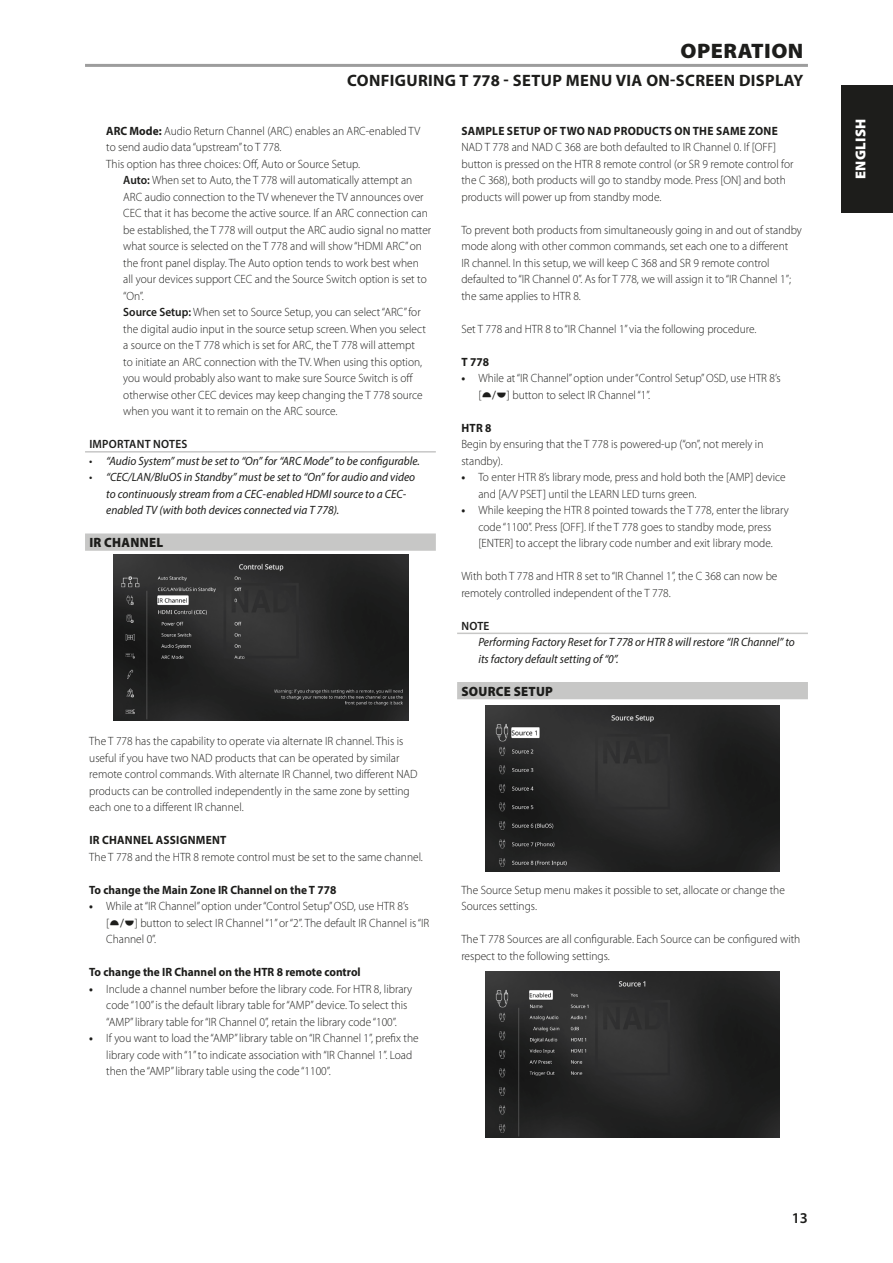
<style>
.page{position:relative;width:893px;height:1263px;background:#fff}
.page>*{position:absolute;margin:0;border:0;box-sizing:border-box;transform-origin:0 0}
.Body_copy_-_header{font:900 21px "Myriad Pro";letter-spacing:.02em;color:#1d1d1b;scale:1.05 1}
.Body_copy_-_header-2{font:700 16.5px "Myriad Pro";letter-spacing:.02em;color:#1d1d1b}
.t1{font:600 15px "Myriad Pro";color:#1d1d1b}
.t2{font:900 14.4px "Myriad Pro";letter-spacing:.02em;color:#fff}
.Body_copy_-_sub-sect{font:900 13.5px "Myriad Pro";letter-spacing:.02em;color:#1d1d1b;scale:.95 1}
.Body_copy_-_normal{font:300 12px/16.5px "Myriad Pro";color:#1d1d1b;scale:.95 1}
.Body_copy_-_indent_1{font:300 12px/16.5px "Myriad Pro";color:#1d1d1b;scale:.95 1}
.Body_copy_-_indent_2{font:300 12px/16.5px "Myriad Pro";color:#1d1d1b;scale:.95 1}
.Body_copy_-_note{font:italic 12px/16.5px "Myriad Pro";color:#1d1d1b;scale:.95 1}
.Body_copy_-_normal-2{font:700 12px "Myriad Pro";color:#1d1d1b;scale:.95 1}
.Body_copy_-_sub-sect-2{font:700 12px "Myriad Pro";letter-spacing:.02em;color:#1d1d1b;scale:.95 1}
.Body_copy_-_note_hea{font:600 12px "Myriad Pro";letter-spacing:.02em;color:#1d1d1b;scale:.95 1}
.s1{font-weight:700}
.s2{font-weight:600}
</style>
<div class="page">
<div style="left:842px;top:85px;width:51px;height:128px;background:#1d1d1b"></div>
<hr style="left:85px;top:451px;width:351px;height:2px;background:#c7c7c6">
<div style="left:85px;top:533px;width:351px;height:18px;background:#c7c7c6"></div>
<hr style="left:457px;top:633px;width:351px;height:1px;background:#c7c7c6">
<div style="left:457px;top:682px;width:351px;height:17px;background:#c7c7c6"></div>
<hr style="left:85px;top:64px;width:723px;height:3px;background:#9d9d9d">
<img style="left:114px;top:555px;width:295px;height:166px">
<img style="left:485px;top:706px;width:295px;height:166px">
<img style="left:485px;top:972px;width:295px;height:165px">
<p class="Body_copy_-_header" style="left:681px;top:37px;width:118px">OPERATION</p>
<p class="Body_copy_-_header-2" style="left:347px;top:70px;width:458px">CONFIGURING T 778 - SETUP MENU VIA ON-SCREEN DISPLAY</p>
<p class="Body_copy_-_indent_1" style="left:106px;top:122px;width:332px"><span class="s1">ARC Mode:</span> Audio Return Channel (ARC) enables an ARC-enabled TV to send audio data “upstream” to T 778.</p>
<p class="Body_copy_-_indent_1" style="left:106px;top:155px;width:269px">This option has three choices: Off, Auto or Source Setup.</p>
<p class="Body_copy_-_indent_2" style="left:123px;top:172px;width:326px"><span class="s2">Auto:</span> When set to Auto, the T 778 will automatically attempt an ARC audio connection to the TV whenever the TV announces over CEC that it has become the active source. If an ARC connection can be established, the T 778 will output the ARC audio signal no matter what source is selected on the T 778 and will show “HDMI ARC” on the front panel display. The Auto option tends to work best when all your devices support CEC and the Source Switch option is set to “On”.</p>
<p class="Body_copy_-_indent_2" style="left:123px;top:304px;width:320px"><span class="s2">Source Setup:</span> When set to Source Setup, you can select “ARC” for the digital audio input in the source setup screen. When you select a source on the T 778 which is set for ARC, the T 778 will attempt to initiate an ARC connection with the TV. When using this option, you would probably also want to make sure Source Switch is off otherwise other CEC devices may keep changing the T 778 source when you want it to remain on the ARC source.</p>
<p class="Body_copy_-_note_hea" style="left:89px;top:436px;width:105px">IMPORTANT NOTES</p>
<p class="Body_copy_-_note" style="left:89px;top:452px;width:349px">• “Audio System” must be set to “On” for “ARC Mode” to be configurable.</p>
<p class="Body_copy_-_note" style="left:106px;top:469px;width:327px;text-indent:-17px">• “CEC/LAN/BluOS in Standby” must be set to “On” for audio and video to continuously stream from a CEC-enabled HDMI source to a CEC&shy;enabled TV (with both devices connected via T 778).</p>
<p class="Body_copy_-_sub-sect" style="left:89px;top:533px;width:79px">IR CHANNEL</p>
<p class="Body_copy_-_normal" style="left:89px;top:733px;width:347px">The T 778 has the capability to operate via alternate IR channel. This is useful if you have two NAD products that can be operated by similar remote control commands. With alternate IR Channel, two different NAD products can be controlled independently in the same zone by setting each one to a different IR channel.</p>
<p class="Body_copy_-_sub-sect-2" style="left:89px;top:832px;width:146px">IR CHANNEL ASSIGNMENT</p>
<p class="Body_copy_-_normal" style="left:89px;top:848px;width:353px">The T 778 and the HTR 8 remote control must be set to the same channel.</p>
<p class="Body_copy_-_normal-2" style="left:89px;top:882px;width:262px">To change the Main Zone IR Channel on the T 778</p>
<p class="Body_copy_-_indent_1" style="left:106px;top:898px;width:320px;text-indent:-17px"><span class="s1">•</span> While at “IR Channel” option under “Control Setup” OSD, use HTR 8’s [</p>
<p class="Body_copy_-_indent_1" style="left:106px;top:914px;width:341px;text-indent:29px">] button to select IR Channel “1” or “2”. The default IR Channel is “IR<br>Channel 0”.</p>
<p class="Body_copy_-_normal-2" style="left:89px;top:964px;width:287px">To change the IR Channel on the HTR 8 remote control</p>
<p class="Body_copy_-_indent_1" style="left:106px;top:980px;width:324px;text-indent:-17px"><span class="s1">•</span> Include a channel number before the library code. For HTR 8, library code “100” is the default library table for “AMP” device. To select this “AMP” library table for “IR Channel 0”, retain the library code “100”.</p>
<p class="Body_copy_-_indent_1" style="left:106px;top:1030px;width:330px;text-indent:-17px"><span class="s1">•</span> If you want to load the “AMP” library table on “IR Channel 1”, prefix the library code with “1” to indicate association with “IR Channel 1”. Load then the “AMP” library table using the code “1100”.</p>
<p class="Body_copy_-_sub-sect-2" style="left:461px;top:123px;width:334px">SAMPLE SETUP OF TWO NAD PRODUCTS ON THE SAME ZONE</p>
<p class="Body_copy_-_normal" style="left:461px;top:139px;width:351px">NAD T 778 and NAD C 368 are both defaulted to IR Channel 0. If [OFF] button is pressed on the HTR 8 remote control (or SR 9 remote control for the C 368), both products will go to standby mode. Press [ON] and both products will power up from standby mode.</p>
<p class="Body_copy_-_normal" style="left:461px;top:221px;width:360px">To prevent both products from simultaneously going in and out of standby mode along with other common commands, set each one to a different<br>IR channel. In this setup, we will keep C 368 and SR 9 remote control defaulted to “IR Channel 0”. As for T 778, we will assign it to “IR Channel 1”; the same applies to HTR 8.</p>
<p class="Body_copy_-_normal" style="left:461px;top:320px;width:312px">Set T 778 and HTR 8 to “IR Channel 1” via the following procedure.</p>
<p class="Body_copy_-_sub-sect-2" style="left:461px;top:354px;width:31px">T 778</p>
<p class="Body_copy_-_indent_1" style="left:478px;top:370px;width:320px;text-indent:-17px"><span class="s1">•</span> While at “IR Channel” option under “Control Setup” OSD, use HTR 8’s [</p>
<p class="Body_copy_-_indent_1" style="left:507px;top:386px;width:152px">] button to select IR Channel “1”.</p>
<p class="Body_copy_-_sub-sect-2" style="left:461px;top:420px;width:33px">HTR 8</p>
<p class="Body_copy_-_normal" style="left:461px;top:436px;width:319px">Begin by ensuring that the T 778 is powered-up (“on”, not merely in standby).</p>
<p class="Body_copy_-_indent_1" style="left:478px;top:469px;width:325px;text-indent:-17px"><span class="s1">•</span> To enter HTR 8’s library mode, press and hold both the [AMP] device and [A/V PSET] until the LEARN LED turns green.</p>
<p class="Body_copy_-_indent_1" style="left:461px;top:502px;width:346px;text-align:center"><span class="s1">•</span> While keeping the HTR 8 pointed towards the T 778, enter the library code “1100”. Press [OFF]. If the T 778 goes to standby mode, press [ENTER] to accept the library code number and exit library mode.</p>
<p class="Body_copy_-_normal" style="left:461px;top:568px;width:334px">With both T 778 and HTR 8 set to “IR Channel 1”, the C 368 can now be remotely controlled independent of the T 778.</p>
<p class="Body_copy_-_note_hea" style="left:461px;top:618px;width:31px">NOTE</p>
<p class="Body_copy_-_note" style="left:478px;top:634px;width:335px">Performing Factory Reset for T 778 or HTR 8 will restore “IR Channel” to its factory default setting of “0”.</p>
<p class="Body_copy_-_sub-sect" style="left:461px;top:682px;width:98px">SOURCE SETUP</p>
<p class="Body_copy_-_normal" style="left:461px;top:881px;width:342px">The Source Setup menu makes it possible to set, allocate or change the<br>Sources settings.</p>
<p class="Body_copy_-_normal" style="left:461px;top:931px;width:358px">The T 778 Sources are all configurable. Each Source can be configured with respect to the following settings.</p>
<p class="t2" style="left:851px;top:179px;width:62px;rotate:-90deg">ENGLISH</p>
<p class="t1" style="left:792px;top:1208px;width:18px">13</p>
</div>
